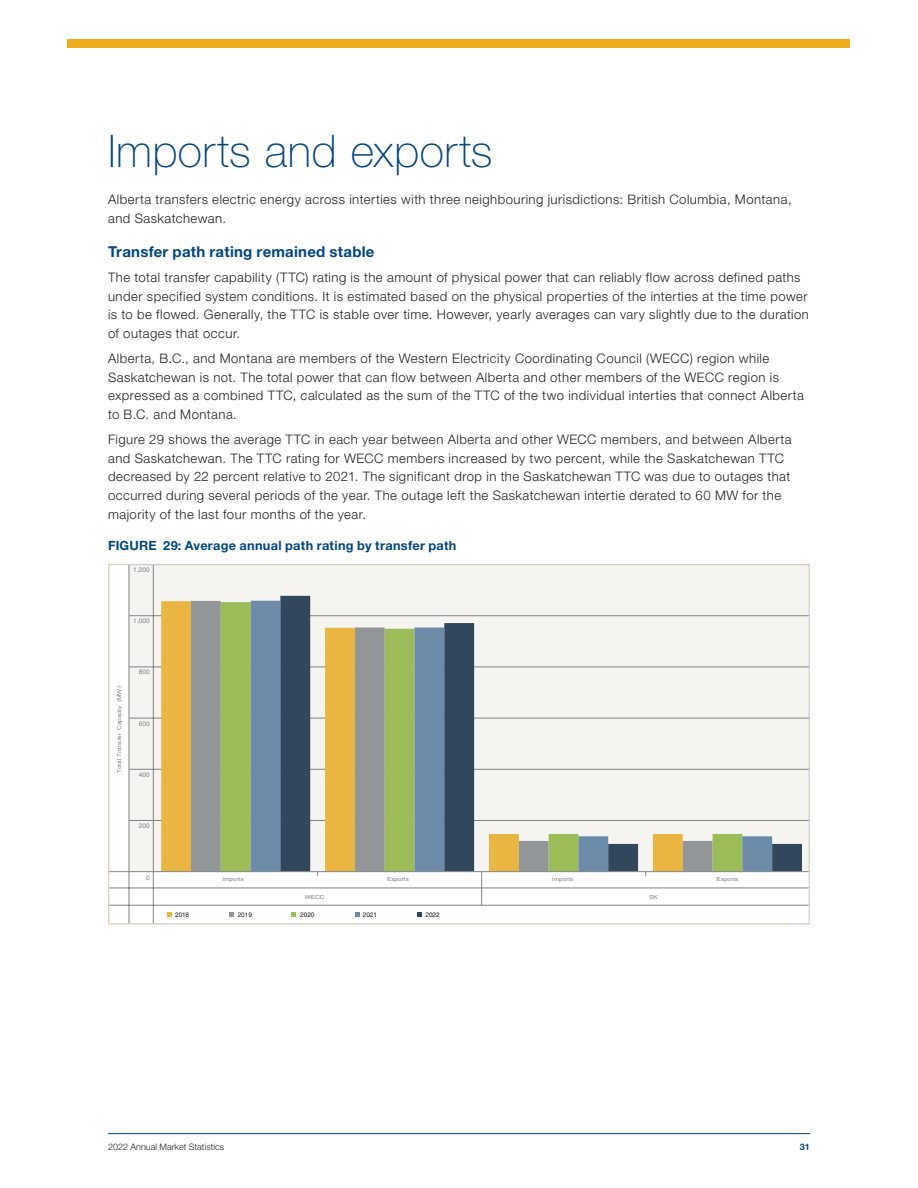
<style>
.page{position:relative;width:918px;height:1188px;background:#fff}
.page>*{position:absolute;margin:0;border:0;box-sizing:border-box;transform-origin:0 0}
.Large_Heading_-_No_N{font:100 45px "Helvetica Neue LT Std";letter-spacing:.01em;color:#00467e}
.Sub_2{font:700 15px "Helvetica Neue LT Std";letter-spacing:.015em;color:#00467e}
.Body_Text{font:300 13.2px/18.8px "Helvetica Neue LT Std";letter-spacing:.035em;color:#231f20}
.t1{font:700 12.75px "Helvetica Neue LT Std";letter-spacing:.02em;color:#00467e}
.t2{font:300 9px "Helvetica Neue LT Std";color:#231f20}
.t3{font:700 9px "Helvetica Neue LT Std";color:#00467e}
.t4{font:6.45px "Helvetica LT Std";letter-spacing:.03em;color:#808284}
.t5{font:6.45px "Helvetica LT Std";color:#211d1e}
.t6{font:5.4px "Helvetica LT Std";color:#808284;scale:1.19 1}
.t7{font:5.4px "Helvetica LT Std";color:#808284;scale:1.2 1}
</style>
<div class="page">
<hr style="left:108px;top:1133px;width:702px;height:1px;background:#00467e">
<div style="left:68px;top:39px;width:782px;height:9px;background:#eeac1d"></div>
<div style="left:129px;top:565px;width:681px;height:306px;background:#f5f4f1"></div>
<hr style="left:130px;top:615px;width:680px;height:1px;background:#808285">
<hr style="left:130px;top:820px;width:680px;height:1px;background:#808285">
<hr style="left:129px;top:565px;width:1px;height:359px;background:#808285">
<hr style="left:153px;top:565px;width:1px;height:359px;background:#808285">
<hr style="left:109px;top:888px;width:700px;height:1px;background:#808285">
<hr style="left:109px;top:905px;width:701px;height:1px;background:#808285">
<hr style="left:130px;top:718px;width:680px;height:1px;background:#808285">
<hr style="left:130px;top:769px;width:680px;height:1px;background:#808285">
<hr style="left:130px;top:667px;width:680px;height:1px;background:#808285">
<svg style="left:167px;top:913px;width:5px;height:4px"></svg>
<svg style="left:229px;top:913px;width:5px;height:4px"></svg>
<svg style="left:292px;top:913px;width:4px;height:4px"></svg>
<svg style="left:355px;top:913px;width:5px;height:4px"></svg>
<svg style="left:418px;top:913px;width:4px;height:4px"></svg>
<hr style="left:481px;top:871px;width:1px;height:34px;background:#808285">
<svg style="left:161px;top:601px;width:30px;height:270px;background:#eab643"></svg>
<div style="left:191px;top:601px;width:60px;height:270px;background:#939698"></div>
<div style="left:221px;top:602px;width:30px;height:269px;background:#9cbb59"></div>
<div style="left:251px;top:601px;width:29px;height:270px;background:#6c8ba8"></div>
<svg style="left:280px;top:596px;width:522px;height:275px"></svg>
<hr style="left:109px;top:871px;width:701px;height:1px;background:#808285">
<p class="Large_Heading_-_No_N" style="left:108px;top:125px;width:386px">Imports and exports</p>
<p class="Body_Text" style="left:108px;top:190px;width:685px">Alberta transfers electric energy across interties with three neighbouring jurisdictions: British Columbia, Montana, and Saskatchewan.</p>
<p class="Sub_2" style="left:108px;top:243px;width:268px">Transfer path rating remained stable</p>
<p class="Body_Text" style="left:108px;top:268px;width:703px">The total transfer capability (TTC) rating is the amount of physical power that can reliably flow across defined paths under specified system conditions. It is estimated based on the physical properties of the interties at the time power is to be flowed. Generally, the TTC is stable over time. However, yearly averages can vary slightly due to the duration of outages that occur.</p>
<p class="Body_Text" style="left:108px;top:349px;width:698px">Alberta, B.C., and Montana are members of the Western Electricity Coordinating Council (WECC) region while Saskatchewan is not. The total power that can flow between Alberta and other members of the WECC region is expressed as a combined TTC, calculated as the sum of the TTC of the two individual interties that connect Alberta to B.C. and Montana.</p>
<p class="Body_Text" style="left:108px;top:430px;width:685px">Figure 29 shows the average TTC in each year between Alberta and other WECC members, and between Alberta and Saskatchewan. The TTC rating for WECC members increased by two percent, while the Saskatchewan TTC decreased by 22 percent relative to 2021. The significant drop in the Saskatchewan TTC was due to outages that occurred during several periods of the year. The outage left the Saskatchewan intertie derated to 60 MW for the majority of the last four months of the year.</p>
<p class="t1" style="left:108px;top:538px;width:350px">FIGURE 29: Average annual path rating by transfer path</p>
<p class="t4" style="left:133px;top:566px;width:18px">1,200</p>
<p class="t4" style="left:133px;top:617px;width:18px">1,000</p>
<p class="t7" style="left:116px;top:773px;width:74px;rotate:-90deg">Total Transfer Capacity (MW)</p>
<p class="t4" style="left:139px;top:668px;width:13px">800</p>
<p class="t4" style="left:139px;top:720px;width:13px">600</p>
<p class="t4" style="left:139px;top:771px;width:13px">400</p>
<p class="t4" style="left:139px;top:822px;width:13px">200</p>
<p class="t4" style="left:146px;top:874px;width:5px">0</p>
<p class="t6" style="left:222px;top:876px;width:20px">Imports</p>
<p class="t6" style="left:387px;top:876px;width:20px">Exports</p>
<p class="t6" style="left:552px;top:876px;width:20px">Imports</p>
<p class="t6" style="left:717px;top:876px;width:20px">Exports</p>
<p class="t6" style="left:305px;top:894px;width:18px">WECC</p>
<p class="t6" style="left:649px;top:894px;width:9px">SK</p>
<p class="t5" style="left:175px;top:911px;width:16px">2018</p>
<p class="t5" style="left:238px;top:911px;width:16px">2019</p>
<p class="t5" style="left:300px;top:911px;width:16px">2020</p>
<p class="t5" style="left:363px;top:911px;width:16px">2021</p>
<p class="t5" style="left:425px;top:911px;width:16px">2022</p>
<p class="t2" style="left:108px;top:1141px;width:118px">2022 Annual Market Statistics</p>
<p class="t3" style="left:800px;top:1141px;width:12px">31</p>
</div>
